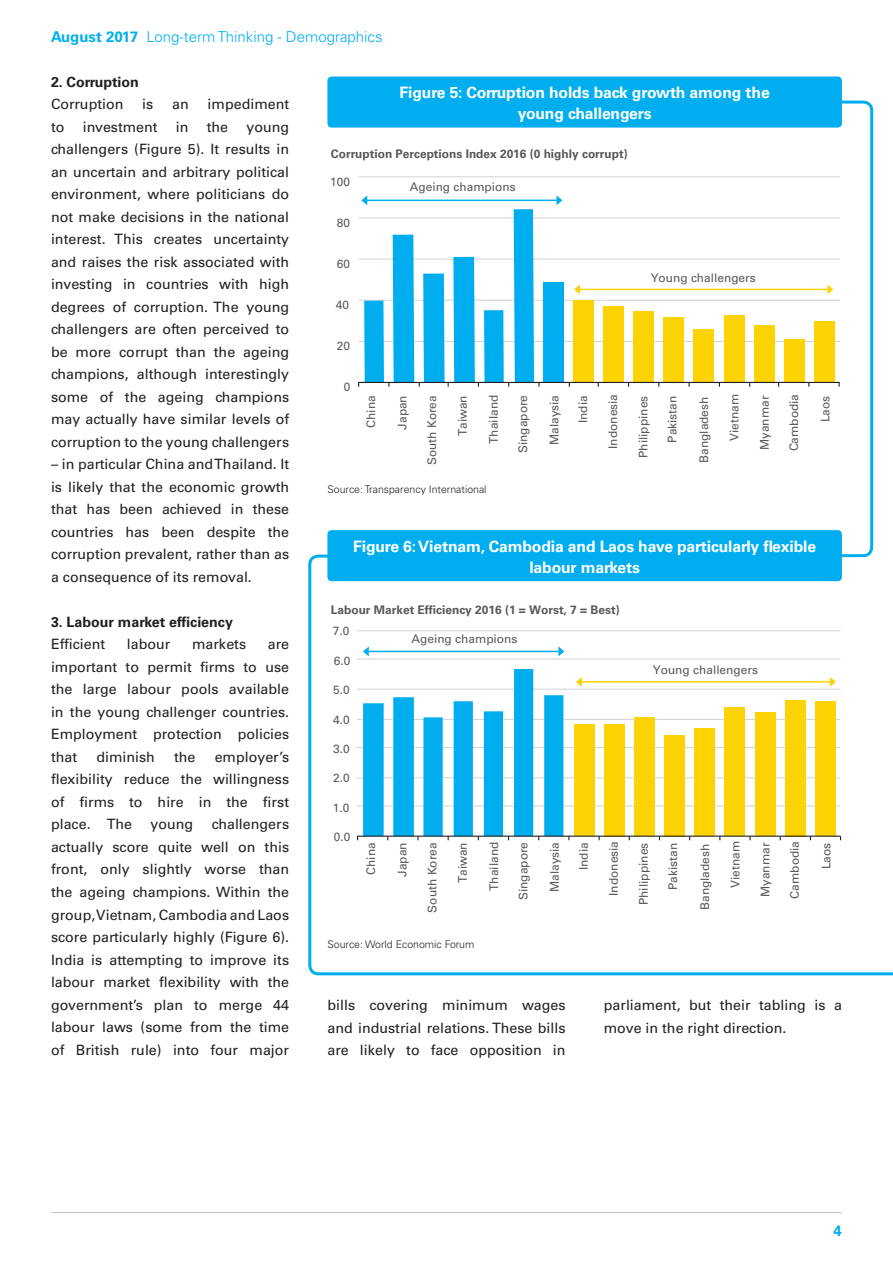
<style>
.page{position:relative;width:893px;height:1263px;background:#fff}
.page>*{position:absolute;margin:0;border:0;box-sizing:border-box;transform-origin:0 0}
.t1{font:700 15.75px/21px "Univers LT Std";letter-spacing:-.01em;color:#fff;text-align:center}
.t2{font:300 15px "Univers";color:#00aeef}
.t3{font:700 15px "Univers LT Std";color:#00aeef}
.t4{font:14.25px/22.5px "Univers LT Std";color:#231f20;text-align:justify}
.t5{font:700 14.25px "Univers LT Std";color:#231f20}
.t6{font:11.85px "Univers";color:#57585a}
.t7{font:700 11.85px "Univers";color:#57585a}
.t8{font:300 10.5px "Univers";color:#231f20}
.s1{font-family:"Univers LT Std";font-weight:700}
</style>
<div class="page">
<hr style="left:51px;top:1212px;width:791px;height:1px;background:#c7c8ca">
<div style="left:327px;top:77px;width:515px;height:51px;background:#00aeef;border-radius:4px"></div>
<div style="left:327px;top:530px;width:515px;height:51px;background:#00aeef;border-radius:4px"></div>
<hr style="left:363px;top:200px;width:196px;height:1px;background:#00aeef">
<svg style="left:556px;top:195px;width:6px;height:10px"></svg>
<hr style="left:576px;top:289px;width:253px;height:1px;background:#fed304">
<svg style="left:574px;top:284px;width:6px;height:10px"></svg>
<hr style="left:359px;top:341px;width:481px;height:1px;background:#d1d2d4">
<hr style="left:359px;top:300px;width:481px;height:1px;background:#d1d2d4">
<hr style="left:359px;top:259px;width:481px;height:1px;background:#d1d2d4">
<hr style="left:359px;top:218px;width:481px;height:1px;background:#d1d2d4">
<hr style="left:359px;top:176px;width:481px;height:1px;background:#d1d2d4">
<div style="left:544px;top:282px;width:20px;height:100px;background:#00aeef"></div>
<div style="left:574px;top:300px;width:20px;height:82px;background:#fed304"></div>
<div style="left:604px;top:307px;width:20px;height:75px;background:#fed304"></div>
<div style="left:634px;top:311px;width:20px;height:71px;background:#fed304"></div>
<div style="left:664px;top:317px;width:20px;height:65px;background:#fed304"></div>
<div style="left:694px;top:329px;width:20px;height:53px;background:#fed304"></div>
<div style="left:724px;top:315px;width:20px;height:67px;background:#fed304"></div>
<div style="left:754px;top:325px;width:20px;height:57px;background:#fed304"></div>
<div style="left:784px;top:339px;width:20px;height:43px;background:#fed304"></div>
<div style="left:814px;top:321px;width:20px;height:61px;background:#fed304"></div>
<hr style="left:359px;top:382px;width:481px;height:1px;background:#231f20">
<svg style="left:358px;top:195px;width:182px;height:192px"></svg>
<svg style="left:827px;top:100px;width:47px;height:453px"></svg>
<svg style="left:308px;top:553px;width:585px;height:423px"></svg>
<p class="t2" style="left:51px;top:27px;width:333px"><span class="s1">August 2017</span> Long-term Thinking - Demographics</p>
<p class="t5" style="left:51px;top:73px;width:89px">2. Corruption</p>
<p class="t4" style="left:51px;top:93px;width:74px">Corruption</p>
<p class="t4" style="left:142px;top:93px;width:13px">is</p>
<p class="t4" style="left:172px;top:93px;width:18px">an</p>
<p class="t4" style="left:208px;top:93px;width:83px">impediment</p>
<p class="t4" style="left:51px;top:116px;width:15px">to</p>
<p class="t4" style="left:83px;top:116px;width:76px">investment</p>
<p class="t4" style="left:176px;top:116px;width:14px">in</p>
<p class="t4" style="left:207px;top:116px;width:23px">the</p>
<p class="t1" style="left:400px;top:82px;width:372px">Figure 5: Corruption holds back growth among the young challengers</p>
<p class="t4" style="left:51px;top:116px;width:240px;text-indent:195px">young challengers (Figure 5). It results in an uncertain and arbitrary political environment, where politicians do not make decisions in the national interest. This creates uncertainty and raises the risk associated with investing in countries with high degrees of corruption. The young challengers are often perceived to be more corrupt than the ageing champions, although interestingly some of the ageing champions may actually have similar levels of corruption to the young challengers</p>
<p class="t4" style="left:51px;top:453px;width:240px">– in particular China and Thailand. It is likely that the economic growth that has been achieved in these countries has been despite the corruption prevalent, rather than as a consequence of its removal.</p>
<p class="t5" style="left:51px;top:614px;width:183px">3. Labour market efficiency</p>
<p class="t4" style="left:51px;top:633px;width:56px">Efficient</p>
<p class="t4" style="left:127px;top:633px;width:45px">labour</p>
<p class="t4" style="left:192px;top:633px;width:56px">markets</p>
<p class="t7" style="left:331px;top:147px;width:298px">Corruption Perceptions Index 2016 (0 highly corrupt)</p>
<p class="t6" style="left:330px;top:174px;width:21px">100</p>
<p class="t6" style="left:410px;top:180px;width:107px">Ageing champions</p>
<p class="t6" style="left:337px;top:215px;width:15px">80</p>
<p class="t6" style="left:337px;top:256px;width:15px">60</p>
<p class="t6" style="left:651px;top:271px;width:107px">Young challengers</p>
<p class="t6" style="left:336px;top:297px;width:15px">40</p>
<p class="t6" style="left:337px;top:338px;width:15px">20</p>
<p class="t6" style="left:344px;top:379px;width:8px">0</p>
<p class="t6" style="left:364px;top:428px;width:34px;rotate:-90deg">China</p>
<p class="t6" style="left:395px;top:430px;width:36px;rotate:-90deg">Japan</p>
<p class="t6" style="left:425px;top:465px;width:72px;rotate:-90deg">South Korea</p>
<p class="t6" style="left:455px;top:436px;width:42px;rotate:-90deg">Taiwan</p>
<p class="t6" style="left:486px;top:444px;width:50px;rotate:-90deg">Thailand</p>
<p class="t6" style="left:516px;top:453px;width:60px;rotate:-90deg">Singapore</p>
<p class="t6" style="left:547px;top:445px;width:52px;rotate:-90deg">Malaysia</p>
<p class="t6" style="left:576px;top:423px;width:29px;rotate:-90deg">India</p>
<p class="t6" style="left:606px;top:449px;width:56px;rotate:-90deg">Indonesia</p>
<p class="t6" style="left:636px;top:458px;width:64px;rotate:-90deg">Philippines</p>
<p class="t6" style="left:665px;top:443px;width:48px;rotate:-90deg">Pakistan</p>
<p class="t6" style="left:697px;top:463px;width:68px;rotate:-90deg">Bangladesh</p>
<p class="t6" style="left:727px;top:441px;width:48px;rotate:-90deg">Vietnam</p>
<p class="t6" style="left:757px;top:450px;width:56px;rotate:-90deg">Myanmar</p>
<p class="t6" style="left:787px;top:451px;width:59px;rotate:-90deg">Cambodia</p>
<p class="t6" style="left:818px;top:422px;width:28px;rotate:-90deg">Laos</p>
<p class="t8" style="left:327px;top:483px;width:161px">Source: Transparency International</p>
<p class="t1" style="left:353px;top:536px;width:464px">Figure 6: Vietnam, Cambodia and Laos have particularly flexible labour markets</p>
<p class="t7" style="left:331px;top:603px;width:290px">Labour Market Efficiency 2016 (1 = Worst, 7 = Best)</p>
<p class="t6" style="left:333px;top:624px;width:18px">7.0</p>
<p class="t6" style="left:412px;top:631px;width:107px">Ageing champions</p>
<p class="t4" style="left:51px;top:633px;width:240px;text-indent:217px">are important to permit firms to use the large labour pools available in the young challenger countries.<br>Employment protection policies that</p>
<p class="t6" style="left:334px;top:653px;width:18px">6.0</p>
<p class="t6" style="left:653px;top:663px;width:107px">Young challengers</p>
<p class="t6" style="left:333px;top:683px;width:18px">5.0</p>
<p class="t6" style="left:333px;top:712px;width:18px">4.0</p>
<p class="t6" style="left:333px;top:742px;width:18px">3.0</p>
<p class="t4" style="left:51px;top:746px;width:240px;text-indent:164px">employer’s flexibility reduce the willingness of firms to hire in the first place. The</p>
<p class="t4" style="left:96px;top:746px;width:60px">diminish</p>
<p class="t4" style="left:174px;top:746px;width:23px">the</p>
<p class="t6" style="left:333px;top:771px;width:18px">2.0</p>
<p class="t6" style="left:333px;top:801px;width:18px">1.0</p>
<p class="t4" style="left:51px;top:813px;width:240px;text-indent:161px">challengers actually score quite well on this front, only slightly worse than the ageing champions. Within the group, Vietnam, Cambodia and Laos score particularly highly (Figure 6).<br>India is attempting to improve its labour market flexibility with the government’s plan to merge 44 labour laws (some from the time of British rule) into four major</p>
<p class="t4" style="left:151px;top:813px;width:44px">young</p>
<p class="t6" style="left:334px;top:830px;width:18px">0.0</p>
<p class="t6" style="left:364px;top:875px;width:34px;rotate:-90deg">China</p>
<p class="t6" style="left:395px;top:877px;width:36px;rotate:-90deg">Japan</p>
<p class="t6" style="left:425px;top:912px;width:72px;rotate:-90deg">South Korea</p>
<p class="t6" style="left:456px;top:883px;width:43px;rotate:-90deg">Taiwan</p>
<p class="t6" style="left:487px;top:891px;width:50px;rotate:-90deg">Thailand</p>
<p class="t6" style="left:516px;top:900px;width:60px;rotate:-90deg">Singapore</p>
<p class="t6" style="left:548px;top:892px;width:52px;rotate:-90deg">Malaysia</p>
<p class="t6" style="left:576px;top:870px;width:29px;rotate:-90deg">India</p>
<p class="t6" style="left:606px;top:896px;width:56px;rotate:-90deg">Indonesia</p>
<p class="t6" style="left:637px;top:905px;width:64px;rotate:-90deg">Philippines</p>
<p class="t6" style="left:666px;top:890px;width:49px;rotate:-90deg">Pakistan</p>
<p class="t6" style="left:698px;top:910px;width:68px;rotate:-90deg">Bangladesh</p>
<p class="t6" style="left:728px;top:888px;width:49px;rotate:-90deg">Vietnam</p>
<p class="t6" style="left:758px;top:897px;width:56px;rotate:-90deg">Myanmar</p>
<p class="t6" style="left:788px;top:898px;width:59px;rotate:-90deg">Cambodia</p>
<p class="t6" style="left:819px;top:869px;width:28px;rotate:-90deg">Laos</p>
<p class="t8" style="left:327px;top:938px;width:148px">Source: World Economic Forum</p>
<p class="t4" style="left:604px;top:994px;width:240px">parliament, but their tabling is a move in the right direction.</p>
<p class="t4" style="left:327px;top:994px;width:240px">bills covering minimum wages and industrial relations. These bills are likely to face opposition in</p>
<p class="t3" style="left:834px;top:1221px;width:10px">4</p>
</div>
